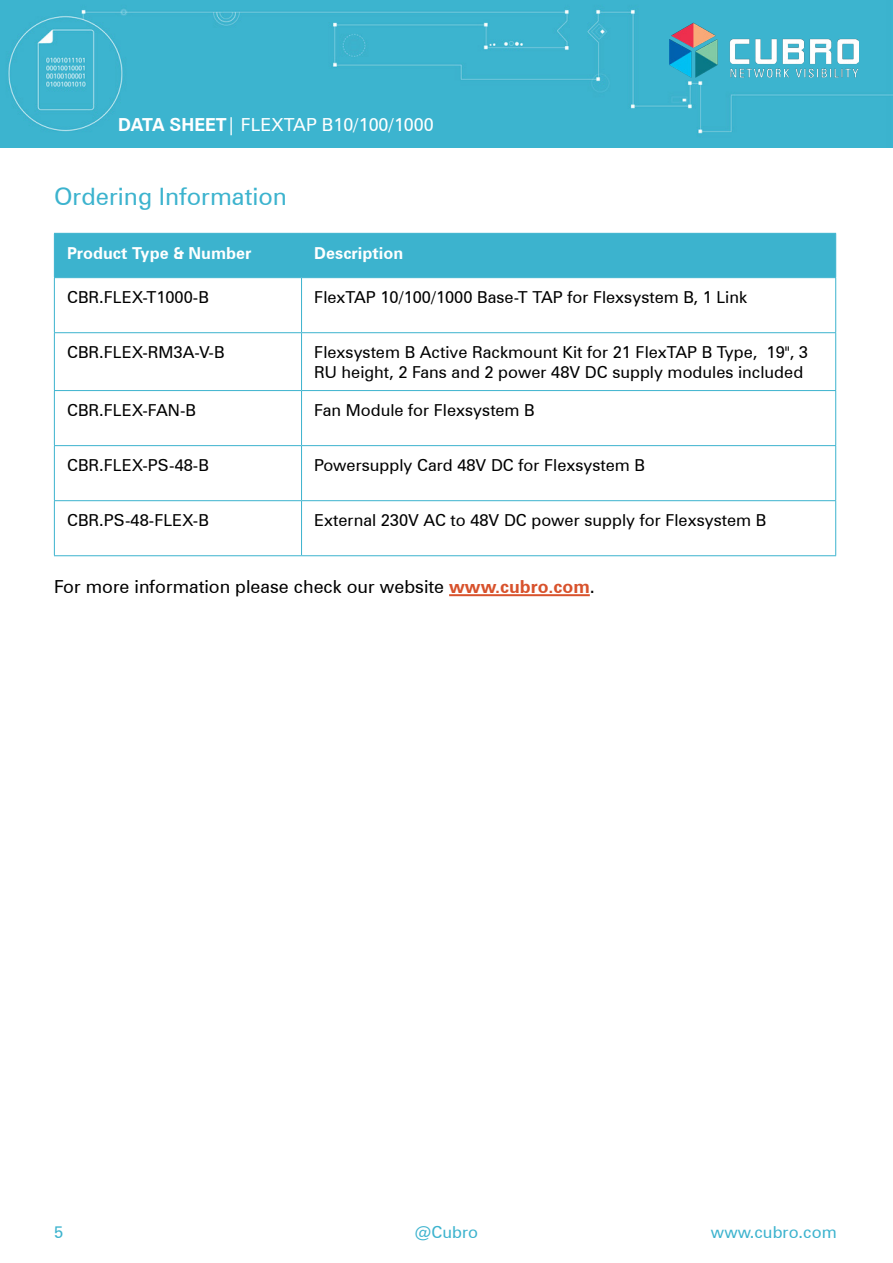
<style>
.page{position:relative;width:893px;height:1263px;background:#fff}
.page>*{position:absolute;margin:0;border:0;box-sizing:border-box;transform-origin:0 0}
.t1{font:24px "Zurich BT";color:#3cb3ce}
.t2{font:18px "Zurich BT";color:#000}
.t3{font:18px "Zurich BT";color:#fff}
.t4{font:16.5px/19.8px "Zurich BT";color:#000}
.t5{font:700 16.5px "Zurich BT";color:#fff}
.t6{font:16.5px "Zurich BT";color:#3cb3ce}
.s1{font-weight:700}
.s2{font-weight:700;color:#d8522c}
</style>
<div class="page">
<div style="left:0;top:0;width:893px;height:147px;background:#3cb4cf"></div>
<img style="left:669px;top:17px;width:189px;height:65px">
<hr style="left:449px;top:594px;width:141px;height:2px;background:#d8522c">
<div style="left:55px;top:234px;width:780px;height:43px;background:#3cb3ce"></div>
<svg style="left:55px;top:278px;width:780px;height:224px"></svg>
<hr style="left:302px;top:233px;width:534px;height:1px;background:#3cb3ce">
<hr style="left:835px;top:234px;width:1px;height:43px;background:#3cb3ce">
<hr style="left:835px;top:501px;width:1px;height:54px;background:#3cb3ce">
<hr style="left:302px;top:555px;width:534px;height:1px;background:#3cb3ce">
<hr style="left:54px;top:233px;width:248px;height:1px;background:#3cb3ce">
<hr style="left:54px;top:234px;width:1px;height:43px;background:#3cb3ce">
<hr style="left:301px;top:234px;width:1px;height:43px;background:#3cb3ce">
<hr style="left:301px;top:278px;width:1px;height:54px;background:#3cb3ce">
<hr style="left:301px;top:333px;width:1px;height:57px;background:#3cb3ce">
<hr style="left:301px;top:391px;width:1px;height:54px;background:#3cb3ce">
<hr style="left:301px;top:446px;width:1px;height:54px;background:#3cb3ce">
<hr style="left:54px;top:501px;width:1px;height:54px;background:#3cb3ce">
<hr style="left:301px;top:501px;width:1px;height:54px;background:#3cb3ce">
<hr style="left:54px;top:555px;width:248px;height:1px;background:#3cb3ce">
<hr style="left:54px;top:277px;width:248px;height:1px;background:#3cb3ce">
<hr style="left:54px;top:278px;width:1px;height:54px;background:#3cb3ce">
<hr style="left:302px;top:277px;width:534px;height:1px;background:#3cb3ce">
<hr style="left:835px;top:278px;width:1px;height:54px;background:#3cb3ce">
<hr style="left:54px;top:332px;width:248px;height:1px;background:#3cb3ce">
<hr style="left:54px;top:333px;width:1px;height:57px;background:#3cb3ce">
<hr style="left:302px;top:332px;width:534px;height:1px;background:#3cb3ce">
<hr style="left:835px;top:333px;width:1px;height:57px;background:#3cb3ce">
<hr style="left:54px;top:390px;width:248px;height:1px;background:#3cb3ce">
<hr style="left:54px;top:391px;width:1px;height:54px;background:#3cb3ce">
<hr style="left:302px;top:390px;width:534px;height:1px;background:#3cb3ce">
<hr style="left:835px;top:391px;width:1px;height:54px;background:#3cb3ce">
<hr style="left:54px;top:445px;width:248px;height:1px;background:#3cb3ce">
<hr style="left:54px;top:446px;width:1px;height:54px;background:#3cb3ce">
<hr style="left:302px;top:445px;width:534px;height:1px;background:#3cb3ce">
<hr style="left:835px;top:446px;width:1px;height:54px;background:#3cb3ce">
<hr style="left:54px;top:500px;width:248px;height:1px;background:#3cb3ce">
<hr style="left:302px;top:500px;width:534px;height:1px;background:#3cb3ce">
<p class="t3" style="left:118px;top:114px;width:317px"><span class="s1">DATA SHEET</span>| FLEXTAP B10/100/1000</p>
<h1 class="t1" style="left:54px;top:182px;width:234px">Ordering Information</h1>
<p class="t5" style="left:67px;top:243px;width:186px">Product Type &amp; Number</p>
<p class="t5" style="left:314px;top:243px;width:90px">Description</p>
<p class="t4" style="left:67px;top:287px;width:143px">CBR.FLEX-T1000-B</p>
<p class="t4" style="left:314px;top:287px;width:434px">FlexTAP 10/100/1000 Base-T TAP for Flexsystem B, 1 Link</p>
<p class="t4" style="left:67px;top:342px;width:159px">CBR.FLEX-RM3A-V-B</p>
<p class="t4" style="left:314px;top:342px;width:495px">Flexsystem B Active Rackmount Kit for 21 FlexTAP B Type, 19", 3<br>RU height, 2 Fans and 2 power 48V DC supply modules included</p>
<p class="t4" style="left:67px;top:400px;width:130px">CBR.FLEX-FAN-B</p>
<p class="t4" style="left:314px;top:400px;width:222px">Fan Module for Flexsystem B</p>
<p class="t4" style="left:67px;top:455px;width:143px">CBR.FLEX-PS-48-B</p>
<p class="t4" style="left:314px;top:455px;width:332px">Powersupply Card 48V DC for Flexsystem B</p>
<p class="t4" style="left:67px;top:510px;width:143px">CBR.PS-48-FLEX-B</p>
<p class="t4" style="left:314px;top:510px;width:454px">External 230V AC to 48V DC power supply for Flexsystem B</p>
<p class="t2" style="left:54px;top:576px;width:542px">For more information please check our website <span class="s2">www.cubro.com</span>.</p>
<p class="t6" style="left:54px;top:1222px;width:11px">5</p>
<p class="t6" style="left:415px;top:1222px;width:65px">@Cubro</p>
<p class="t6" style="left:711px;top:1222px;width:127px">www.cubro.com</p>
</div>
